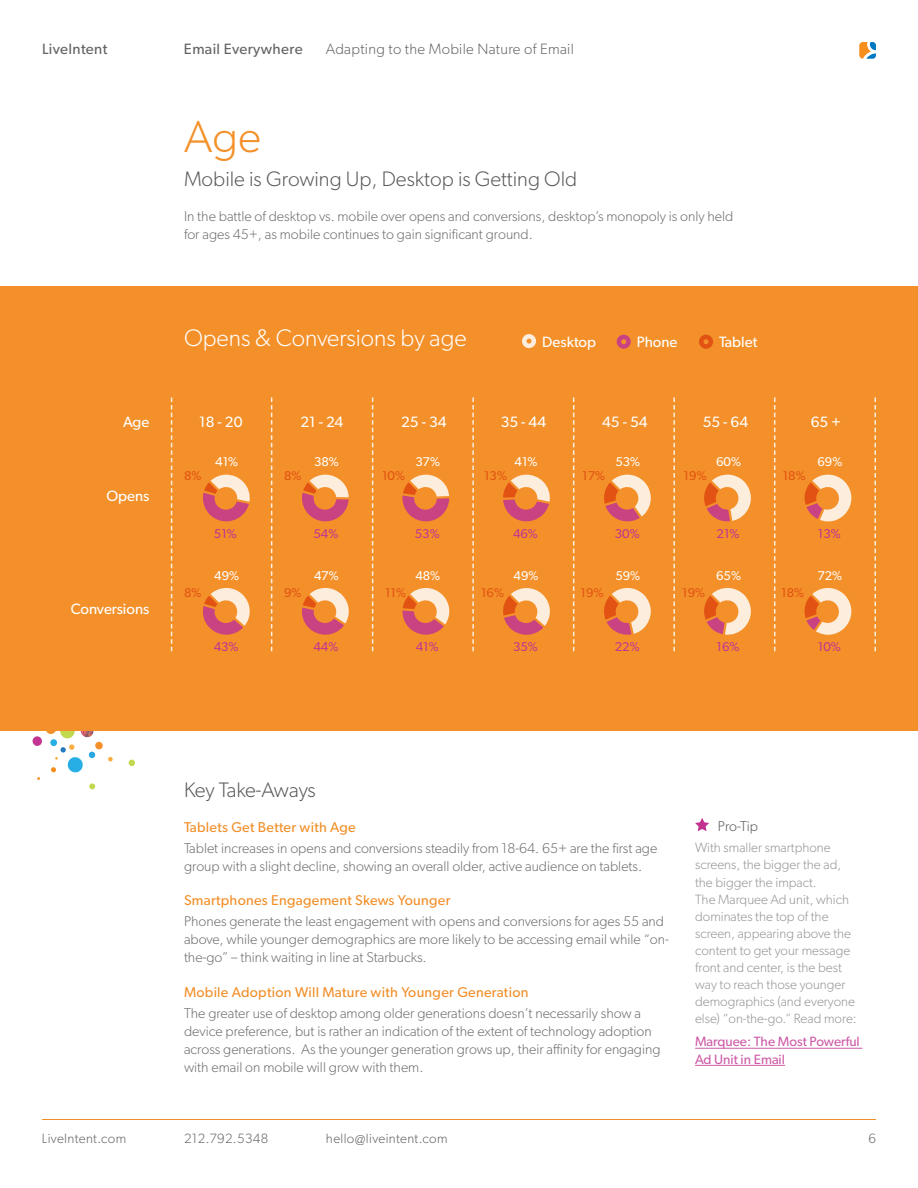
<style>
.page{position:relative;width:918px;height:1188px;background:#fff}
.page>*{position:absolute;margin:0;border:0;box-sizing:border-box;transform-origin:0 0}
.t1{font:300 45px "Gibson";color:#f49029}
.t2{font:300 24px "Gibson";color:#fff}
.t3{font:300 21px "Gibson";color:#58595b}
.t4{font:300 21px "Gibson";letter-spacing:-.02em;color:#58595b}
.t5{font:15px "Gibson";color:#fff}
.t6{font:300 15px "Gibson";letter-spacing:.02em;color:#636466}
.t7{font:15px "Gibson";letter-spacing:.025em;color:#636466}
.t8{font:300 14.25px/18px "Gibson";color:#6d6e71}
.t9{font:14.25px "Gibson";letter-spacing:.02em;color:#f28f29}
.t10{font:300 14.25px "Gibson";color:#58595b}
.t11{font:300 13.5px/17.1px "Gibson";color:#939598}
.t12{font:300 13.5px "Gibson";letter-spacing:.025em;color:#636466}
.t13{font:13.5px/17.1px "Gibson";color:#ce5ca7}
.t14{font:12.75px "Gibson";color:#fff}
.t15{font:12.75px "Gibson";color:#c23593}
.t16{font:12.75px "Gibson";color:#e25313}
</style>
<div class="page">
<hr style="left:42px;top:1120px;width:834px;height:1px;background:#f28f29">
<svg style="left:859px;top:42px;width:17px;height:17px"></svg>
<div style="left:87px;top:781px;width:10px;height:10px;background:#c2d94f;border:2px solid #fff;border-radius:3px"></div>
<svg style="left:128px;top:759px;width:7px;height:7px"></svg>
<svg style="left:11px;top:730px;width:108px;height:53px"></svg>
<div style="left:0;top:286px;width:918px;height:444px;background:#f49029"></div>
<svg style="left:203px;top:588px;width:47px;height:47px"></svg>
<svg style="left:203px;top:475px;width:47px;height:47px"></svg>
<svg style="left:302px;top:588px;width:47px;height:47px"></svg>
<svg style="left:302px;top:475px;width:47px;height:47px"></svg>
<svg style="left:402px;top:588px;width:48px;height:47px"></svg>
<svg style="left:402px;top:475px;width:47px;height:47px"></svg>
<svg style="left:503px;top:475px;width:47px;height:47px"></svg>
<svg style="left:604px;top:588px;width:47px;height:47px"></svg>
<svg style="left:604px;top:475px;width:47px;height:47px"></svg>
<svg style="left:704px;top:588px;width:47px;height:47px"></svg>
<svg style="left:704px;top:475px;width:47px;height:47px"></svg>
<svg style="left:804px;top:588px;width:47px;height:47px"></svg>
<svg style="left:804px;top:475px;width:47px;height:47px"></svg>
<svg style="left:874px;top:397px;width:2px;height:254px"></svg>
<svg style="left:774px;top:397px;width:1px;height:254px"></svg>
<svg style="left:673px;top:397px;width:2px;height:254px"></svg>
<svg style="left:573px;top:397px;width:1px;height:254px"></svg>
<svg style="left:472px;top:397px;width:2px;height:254px"></svg>
<svg style="left:372px;top:397px;width:1px;height:254px"></svg>
<svg style="left:171px;top:397px;width:1px;height:254px"></svg>
<svg style="left:271px;top:397px;width:1px;height:254px"></svg>
<div style="left:617px;top:335px;width:14px;height:14px;border:4px solid #c23593;border-radius:50%"></div>
<div style="left:699px;top:335px;width:14px;height:14px;border:4px solid #e25313;border-radius:50%"></div>
<div style="left:522px;top:334px;width:14px;height:14px;border:4px solid #fff;border-radius:50%"></div>
<svg style="left:503px;top:588px;width:47px;height:47px"></svg>
<svg style="left:695px;top:818px;width:14px;height:13px"></svg>
<hr style="left:695px;top:1048px;width:168px;height:1px;background:#ce5ca7">
<hr style="left:695px;top:1065px;width:90px;height:1px;background:#ce5ca7">
<p class="t7" style="left:42px;top:40px;width:67px">LiveIntent</p>
<p class="t7" style="left:184px;top:40px;width:120px">Email Everywhere</p>
<p class="t6" style="left:326px;top:40px;width:249px">Adapting to the Mobile Nature of Email</p>
<h1 class="t1" style="left:184px;top:109px;width:78px">Age</h1>
<h3 class="t3" style="left:184px;top:166px;width:395px">Mobile is Growing Up, Desktop is Getting Old</h3>
<p class="t8" style="left:184px;top:207px;width:551px">In the battle of desktop vs. mobile over opens and conversions, desktop’s monopoly is only held for ages 45+, as mobile continues to gain significant ground.</p>
<p class="t5" style="left:123px;top:413px;width:28px">Age</p>
<p class="t5" style="left:106px;top:487px;width:44px">Opens</p>
<p class="t5" style="left:71px;top:600px;width:80px">Conversions</p>
<h2 class="t2" style="left:184px;top:324px;width:284px">Opens &amp; Conversions by age</h2>
<p class="t5" style="left:542px;top:332px;width:55px">Desktop</p>
<p class="t5" style="left:637px;top:332px;width:42px">Phone</p>
<p class="t5" style="left:719px;top:332px;width:40px">Tablet</p>
<p class="t5" style="left:199px;top:413px;width:45px">18 - 20</p>
<p class="t5" style="left:300px;top:413px;width:44px">21 - 24</p>
<p class="t5" style="left:401px;top:413px;width:47px">25 - 34</p>
<p class="t5" style="left:501px;top:413px;width:47px">35 - 44</p>
<p class="t5" style="left:602px;top:413px;width:47px">45 - 54</p>
<p class="t5" style="left:703px;top:413px;width:47px">55 - 64</p>
<p class="t5" style="left:811px;top:413px;width:32px">65 +</p>
<p class="t14" style="left:215px;top:454px;width:24px">41%</p>
<p class="t14" style="left:314px;top:454px;width:26px">38%</p>
<p class="t14" style="left:416px;top:454px;width:26px">37%</p>
<p class="t14" style="left:515px;top:454px;width:24px">41%</p>
<p class="t14" style="left:615px;top:454px;width:26px">53%</p>
<p class="t14" style="left:716px;top:454px;width:26px">60%</p>
<p class="t14" style="left:817px;top:454px;width:26px">69%</p>
<p class="t16" style="left:184px;top:468px;width:19px">8%</p>
<p class="t16" style="left:284px;top:468px;width:19px">8%</p>
<p class="t16" style="left:382px;top:468px;width:24px">10%</p>
<p class="t16" style="left:484px;top:468px;width:24px">13%</p>
<p class="t16" style="left:582px;top:468px;width:24px">17%</p>
<p class="t16" style="left:684px;top:468px;width:24px">19%</p>
<p class="t16" style="left:783px;top:468px;width:24px">18%</p>
<p class="t15" style="left:214px;top:526px;width:24px">51%</p>
<p class="t15" style="left:313px;top:526px;width:26px">54%</p>
<p class="t15" style="left:415px;top:526px;width:26px">53%</p>
<p class="t15" style="left:513px;top:526px;width:26px">46%</p>
<p class="t15" style="left:615px;top:526px;width:26px">30%</p>
<p class="t15" style="left:717px;top:526px;width:24px">21%</p>
<p class="t15" style="left:818px;top:526px;width:24px">13%</p>
<p class="t14" style="left:214px;top:568px;width:26px">49%</p>
<p class="t14" style="left:314px;top:568px;width:26px">47%</p>
<p class="t14" style="left:415px;top:568px;width:26px">48%</p>
<p class="t14" style="left:514px;top:568px;width:26px">49%</p>
<p class="t14" style="left:615px;top:568px;width:26px">59%</p>
<p class="t14" style="left:716px;top:568px;width:26px">65%</p>
<p class="t14" style="left:818px;top:568px;width:26px">72%</p>
<p class="t16" style="left:184px;top:585px;width:19px">8%</p>
<p class="t16" style="left:284px;top:585px;width:19px">9%</p>
<p class="t16" style="left:385px;top:585px;width:23px">11%</p>
<p class="t16" style="left:481px;top:585px;width:24px">16%</p>
<p class="t16" style="left:581px;top:585px;width:24px">19%</p>
<p class="t16" style="left:682px;top:585px;width:24px">19%</p>
<p class="t16" style="left:781px;top:585px;width:24px">18%</p>
<p class="t15" style="left:214px;top:639px;width:26px">43%</p>
<p class="t15" style="left:313px;top:639px;width:26px">44%</p>
<p class="t15" style="left:416px;top:639px;width:24px">41%</p>
<p class="t15" style="left:513px;top:639px;width:26px">35%</p>
<p class="t15" style="left:615px;top:639px;width:26px">22%</p>
<p class="t15" style="left:717px;top:639px;width:24px">16%</p>
<p class="t15" style="left:818px;top:639px;width:24px">10%</p>
<h3 class="t4" style="left:184px;top:777px;width:133px">Key Take-Aways</h3>
<p class="t9" style="left:184px;top:818px;width:173px">Tablets Get Better with Age</p>
<p class="t8" style="left:184px;top:839px;width:475px">Tablet increases in opens and conversions steadily from 18-64. 65+ are the first age group with a slight decline, showing an overall older, active audience on tablets.</p>
<p class="t9" style="left:184px;top:892px;width:268px">Smartphones Engagement Skews Younger</p>
<p class="t8" style="left:184px;top:912px;width:486px">Phones generate the least engagement with opens and conversions for ages 55 and above, while younger demographics are more likely to be accessing email while “on&shy;the-go” – think waiting in line at Starbucks.</p>
<p class="t9" style="left:184px;top:983px;width:346px">Mobile Adoption Will Mature with Younger Generation</p>
<p class="t8" style="left:184px;top:1004px;width:478px">The greater use of desktop among older generations doesn’t necessarily show a device preference, but is rather an indication of the extent of technology adoption across generations. As the younger generation grows up, their affinity for engaging with email on mobile will grow with them.</p>
<p class="t10" style="left:718px;top:817px;width:42px">Pro-Tip</p>
<p class="t11" style="left:695px;top:839px;width:163px">With smaller smartphone screens, the bigger the ad, the bigger the impact.<br>The Marquee Ad unit, which dominates the top of the screen, appearing above the content to get your message front and center, is the best way to reach those younger demographics (and everyone else) “on-the-go.” Read more:</p>
<p class="t13" style="left:695px;top:1033px;width:166px">Marquee: The Most Powerful<br>Ad Unit in Email</p>
<p class="t12" style="left:42px;top:1130px;width:86px">LiveIntent.com</p>
<p class="t12" style="left:184px;top:1130px;width:86px">212.792.5348</p>
<p class="t12" style="left:326px;top:1130px;width:123px">hello@liveintent.com</p>
<p class="t12" style="left:868px;top:1130px;width:9px">6</p>
</div>
